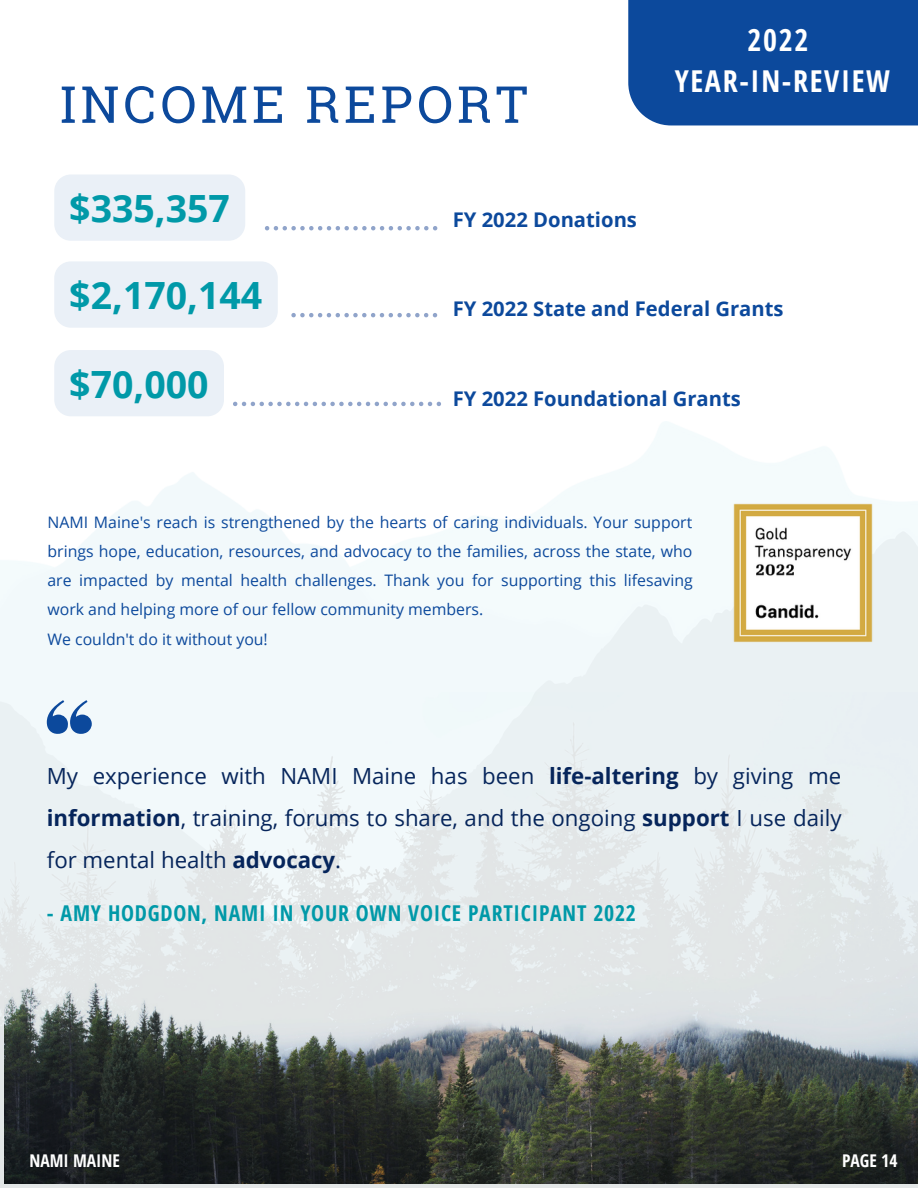
<style>
.page{position:relative;width:918px;height:1188px;background:#fff}
.page>*{position:absolute;margin:0;border:0;box-sizing:border-box;transform-origin:0 0}
.t1{font:51px "Roboto Slab";letter-spacing:.08em;color:#0c499c}
.t2{font:700 37.5px "Open Sans";color:#0099a8}
.t3{font:700 30.15px/41.7px "Open Sans Condensed";letter-spacing:.055em;color:#fff;text-align:center}
.t4{font:22.2px/41.7px "Open Sans";color:#06255b;text-align:justify}
.t5{font:700 21.75px "Open Sans Condensed";letter-spacing:.035em;color:#0099a8}
.t6{font:700 20.25px "Open Sans";color:#0c499c}
.t7{font:700 17.55px "Open Sans Condensed";color:#fff}
.t8{font:15.9px/29.2px "Open Sans";color:#0c499c}
.s1{font-weight:700}
</style>
<div class="page">
<img style="left:0;top:422px;width:918px;height:766px">
<svg style="left:47px;top:700px;width:45px;height:34px"></svg>
<div style="left:628px;top:0;width:290px;height:125px;background:#0c499c"></div>
<div style="left:54px;top:174px;width:191px;height:67px;background:#eaf0f7;border-radius:17px"></div>
<svg style="left:265px;top:226px;width:172px;height:4px"></svg>
<div style="left:54px;top:261px;width:224px;height:67px;background:#eaf0f7;border-radius:17px"></div>
<svg style="left:291px;top:313px;width:146px;height:4px"></svg>
<div style="left:54px;top:350px;width:170px;height:66px;background:#eaf0f7"></div>
<svg style="left:233px;top:402px;width:208px;height:4px"></svg>
<img style="left:728px;top:498px;width:151px;height:151px">
<h1 class="t1" style="left:60px;top:69px;width:469px">INCOME REPORT</h1>
<h2 class="t2" style="left:69px;top:182px;width:162px">$335,357</h2>
<p class="t6" style="left:453px;top:206px;width:186px">FY 2022 Donations</p>
<h3 class="t3" style="left:675px;top:18px;width:217px">2022<br>YEAR-IN-REVIEW</h3>
<h2 class="t2" style="left:69px;top:269px;width:195px">$2,170,144</h2>
<h2 class="t2" style="left:69px;top:358px;width:141px">$70,000</h2>
<p class="t6" style="left:453px;top:294px;width:332px">FY 2022 State and Federal Grants</p>
<p class="t6" style="left:453px;top:384px;width:290px">FY 2022 Foundational Grants</p>
<p class="t8" style="left:48px;top:507px;width:647px">NAMI Maine's reach is strengthened by the hearts of caring individuals. Your support brings hope, education, resources, and advocacy to the families, across the state, who are impacted by mental health challenges. Thank you for supporting this lifesaving work and helping more of our fellow community members.<br>We couldn't do it without you!</p>
<h3 class="t4" style="left:47px;top:755px;width:796px">My experience with NAMI Maine has been <span class="s1">life-altering</span> by giving me <span class="s1">information</span>, training, forums to share, and the ongoing <span class="s1">support</span> I use daily for mental health <span class="s1">advocacy</span>.</h3>
<h3 class="t5" style="left:47px;top:897px;width:591px">- AMY HODGDON, NAMI IN YOUR OWN VOICE PARTICIPANT 2022</h3>
<p class="t7" style="left:29px;top:1149px;width:92px">NAMI MAINE</p>
<p class="t7" style="left:842px;top:1149px;width:57px">PAGE 14</p>
</div>
